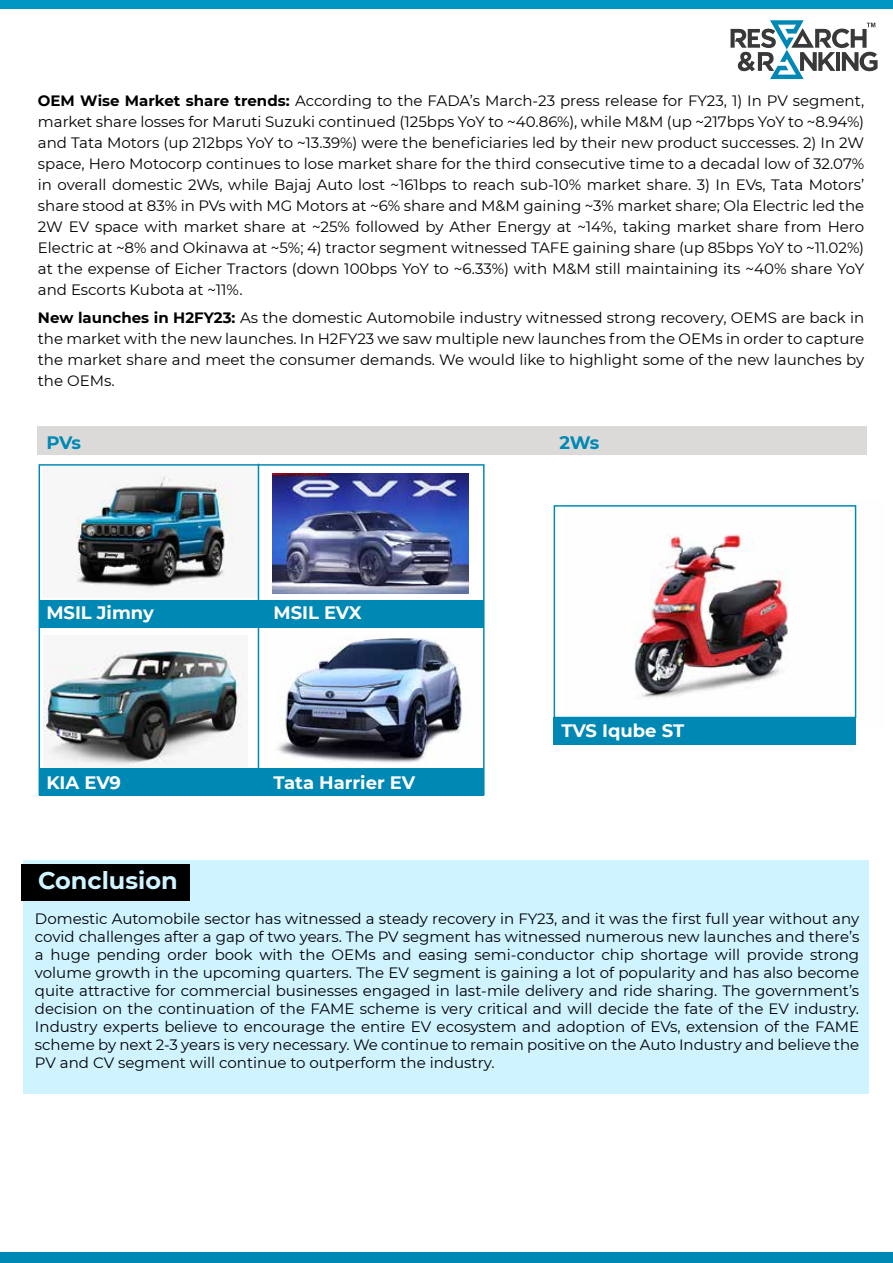
<style>
.page{position:relative;width:893px;height:1263px;background:#fff}
.page>*{position:absolute;margin:0;border:0;box-sizing:border-box;transform-origin:0 0}
.t1{font:700 24px "Montserrat";color:#cff3ff}
.t2{font:700 18px "Montserrat";color:#fff}
.t3{font:700 18px "Montserrat";letter-spacing:-.04em;color:#0088b5}
.t4{font:15px/21px "Montserrat";color:#000;text-align:justify}
.s1{font-weight:700}
</style>
<div class="page">
<div style="left:0;top:0;width:893px;height:9px;background:#0096c3"></div>
<svg style="left:731px;top:20px;width:146px;height:59px"></svg>
<hr style="left:836px;top:52px;width:4px;height:19px;background:#393939">
<div style="left:0;top:1253px;width:893px;height:10px;background:#0088b5"></div>
<div style="left:23px;top:860px;width:846px;height:233px;background:#cff3ff"></div>
<div style="left:21px;top:864px;width:168px;height:36px;background:#000"></div>
<div style="left:38px;top:426px;width:829px;height:29px;background:#dbdad9"></div>
<img style="left:76px;top:466px;width:182px;height:132px">
<img style="left:43px;top:650px;width:200px;height:116px">
<img style="left:272px;top:474px;width:196px;height:119px">
<img style="left:277px;top:638px;width:190px;height:125px">
<img style="left:634px;top:505px;width:223px;height:214px">
<div style="left:39px;top:600px;width:444px;height:28px;background:#0088b5"></div>
<div style="left:39px;top:768px;width:444px;height:28px;background:#0088b5"></div>
<div style="left:553px;top:717px;width:303px;height:27px;background:#0088b5"></div>
<hr style="left:258px;top:464px;width:1px;height:325px;background:#0088b5">
<div style="left:554px;top:505px;width:302px;height:213px;border:1px solid #0088b5"></div>
<p class="t4" style="left:38px;top:89px;width:828px"><span class="s1">OEM Wise Market share trends:</span> According to the FADA’s March-23 press release for FY23, 1) In PV segment, market share losses for Maruti Suzuki continued (125bps YoY to ~40.86%), while M&amp;M (up ~217bps YoY to ~8.94%) and Tata Motors (up 212bps YoY to ~13.39%) were the beneficiaries led by their new product successes. 2) In 2W space, Hero Motocorp continues to lose market share for the third consecutive time to a decadal low of 32.07% in overall domestic 2Ws, while Bajaj Auto lost ~161bps to reach sub-10% market share. 3) In EVs, Tata Motors’ share stood at 83% in PVs with MG Motors at ~6% share and M&amp;M gaining ~3% market share; Ola Electric led the 2W EV space with market share at ~25% followed by Ather Energy at ~14%, taking market share from Hero Electric at ~8% and Okinawa at ~5%; 4) tractor segment witnessed TAFE gaining share (up 85bps YoY to ~11.02%) at the expense of Eicher Tractors (down 100bps YoY to ~6.33%) with M&amp;M still maintaining its ~40% share YoY and Escorts Kubota at ~11%.</p>
<p class="t4" style="left:38px;top:307px;width:828px"><span class="s1">New launches in H2FY23:</span> As the domestic Automobile industry witnessed strong recovery, OEMS are back in the market with the new launches. In H2FY23 we saw multiple new launches from the OEMs in order to capture the market share and meet the consumer demands. We would like to highlight some of the new launches by the OEMs.</p>
<p class="t3" style="left:46px;top:429px;width:36px">PVs</p>
<p class="t3" style="left:559px;top:429px;width:41px">2Ws</p>
<p class="t2" style="left:46px;top:600px;width:109px">MSIL Jimny</p>
<p class="t2" style="left:273px;top:600px;width:90px">MSIL EVX</p>
<p class="t2" style="left:46px;top:769px;width:76px">KIA EV9</p>
<p class="t2" style="left:273px;top:769px;width:143px">Tata Harrier EV</p>
<p class="t2" style="left:561px;top:718px;width:124px">TVS Iqube ST</p>
<h1 class="t1" style="left:38px;top:863px;width:141px">Conclusion</h1>
<p class="t4" style="left:35px;top:909px;width:826px;line-height:18px">Domestic Automobile sector has witnessed a steady recovery in FY23, and it was the first full year without any covid challenges after a gap of two years. The PV segment has witnessed numerous new launches and there’s a huge pending order book with the OEMs and easing semi-conductor chip shortage will provide strong volume growth in the upcoming quarters. The EV segment is gaining a lot of popularity and has also become quite attractive for commercial businesses engaged in last-mile delivery and ride sharing. The government’s decision on the continuation of the FAME scheme is very critical and will decide the fate of the EV industry.<br>Industry experts believe to encourage the entire EV ecosystem and adoption of EVs, extension of the FAME scheme by next 2-3 years is very necessary. We continue to remain positive on the Auto Industry and believe the PV and CV segment will continue to outperform the industry.</p>
</div>
